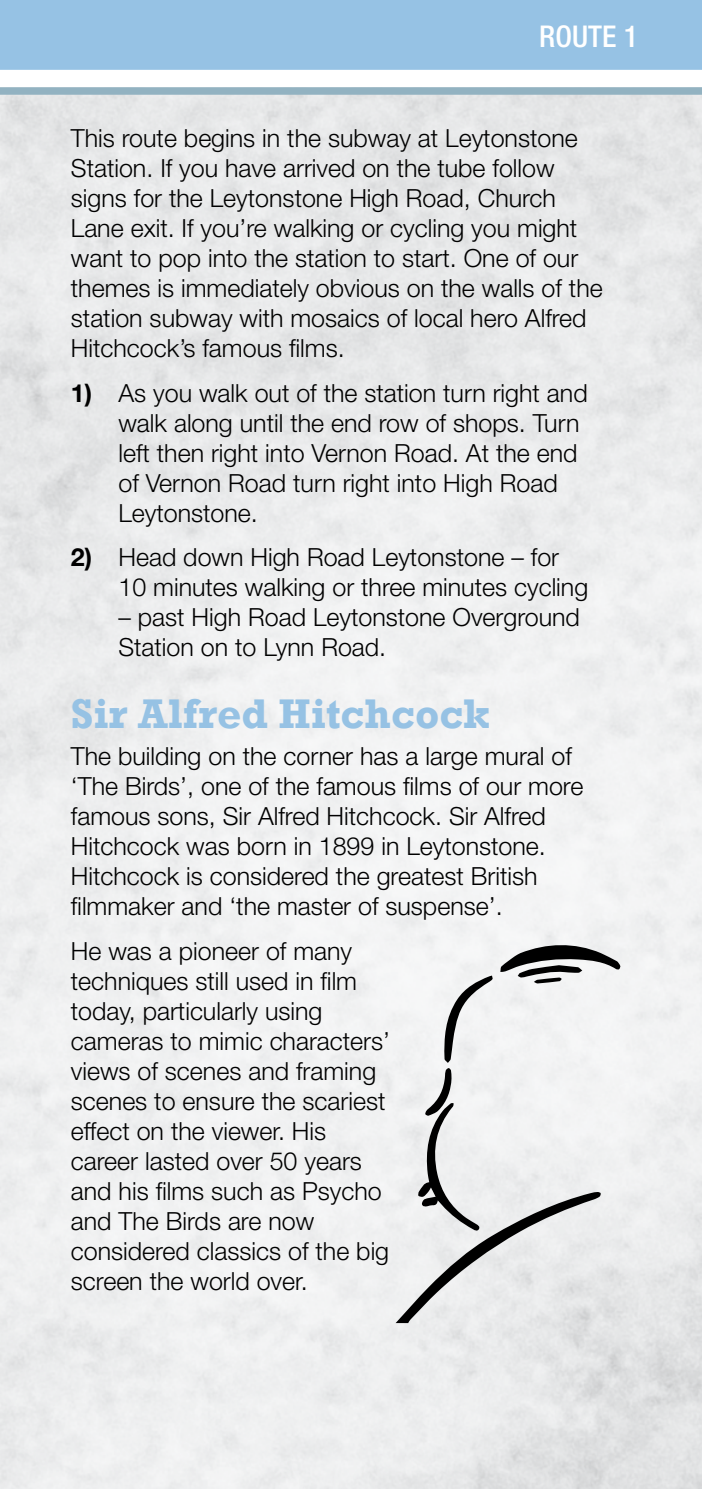
<style>
.page{position:relative;width:702px;height:1489px;background:#fff}
.page>*{position:absolute;margin:0;border:0;box-sizing:border-box;transform-origin:0 0}
.t1{font:700 42.5px "Rockwell";color:#96c2e4}
.t2{font:500 condensed 30px "Helvetica Neue LT";color:#fff}
.t3{font:300 25px/30px "Helvetica Neue LT";color:#000}
.s1{font-weight:700}
</style>
<div class="page">
<div style="left:0;top:87px;width:702px;height:1401px;background:#edeeee"></div>
<div style="left:0;top:0;width:702px;height:70px;background:#96c2e4"></div>
<div style="left:0;top:87px;width:702px;height:8px;background:#92b2c1"></div>
<svg style="left:396px;top:945px;width:224px;height:377px"></svg>
<p class="t2" style="left:539px;top:19px;width:100px">ROUTE 1</p>
<p class="t3" style="left:71px;top:123px;width:533px">This route begins in the subway at Leytonstone Station. If you have arrived on the tube follow signs for the Leytonstone High Road, Church Lane exit. If you’re walking or cycling you might want to pop into the station to start. One of our themes is immediately obvious on the walls of the station subway with mosaics of local hero Alfred Hitchcock’s famous films.</p>
<p class="t3" style="left:118px;top:377px;width:471px;text-indent:-48px"><span class="s1">1)</span> As you walk out of the station turn right and walk along until the end row of shops. Turn left then right into Vernon Road. At the end of Vernon Road turn right into High Road Leytonstone.</p>
<p class="t3" style="left:118px;top:541px;width:471px;text-indent:-48px"><span class="s1">2)</span> Head down High Road Leytonstone – for<br>10 minutes walking or three minutes cycling</p>
<p class="t3" style="left:118px;top:601px;width:463px">– past High Road Leytonstone Overground<br>Station on to Lynn Road.</p>
<h1 class="t1" style="left:71px;top:688px;width:421px">Sir Alfred Hitchcock</h1>
<p class="t3" style="left:71px;top:740px;width:514px">The building on the corner has a large mural of ‘The Birds’, one of the famous films of our more famous sons, Sir Alfred Hitchcock. Sir Alfred Hitchcock was born in 1899 in Leytonstone.<br>Hitchcock is considered the greatest British filmmaker and ‘the master of suspense’.</p>
<p class="t3" style="left:71px;top:935px;width:321px">He was a pioneer of many techniques still used in film today, particularly using cameras to mimic characters’ views of scenes and framing scenes to ensure the scariest effect on the viewer. His career lasted over 50 years and his films such as Psycho and The Birds are now considered classics of the big screen the world over.</p>
</div>
